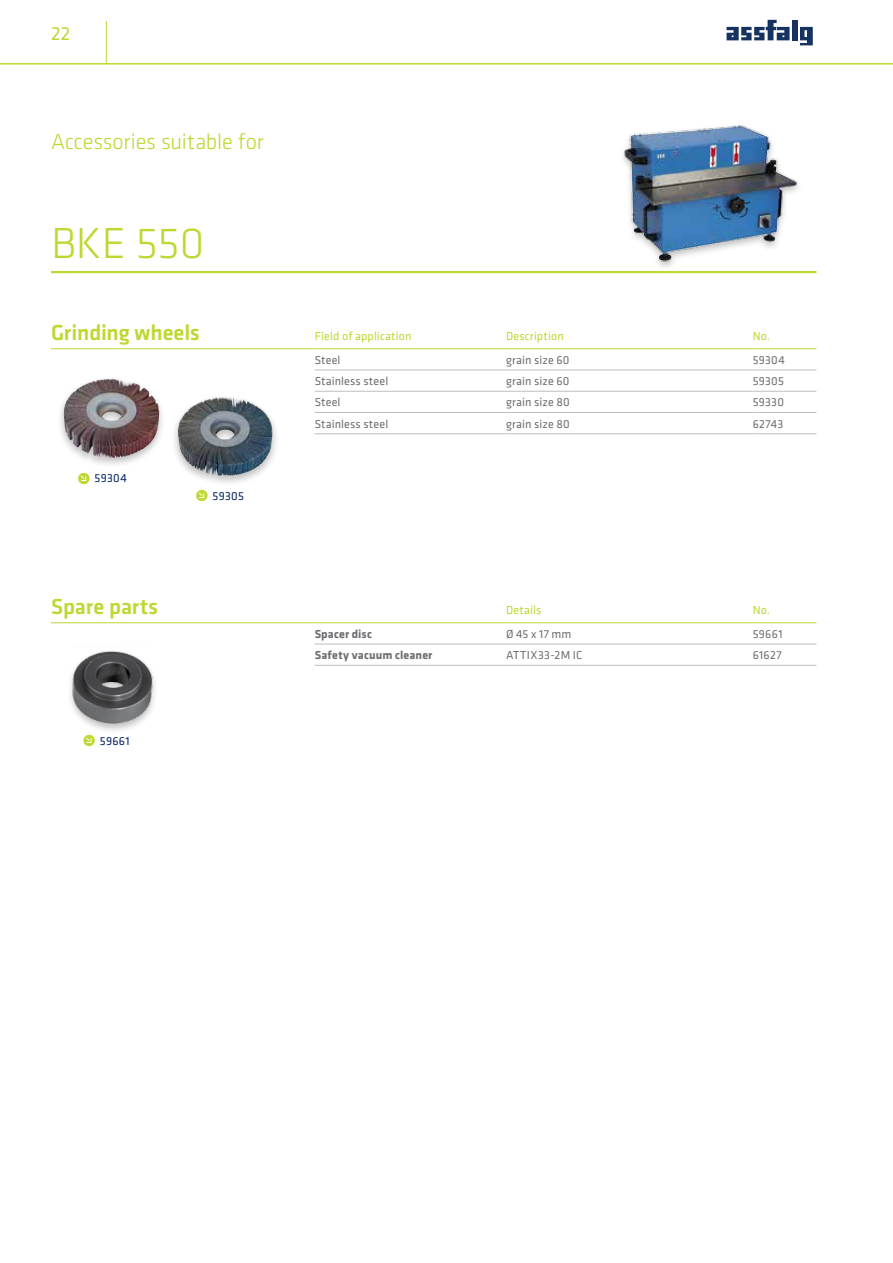
<style>
.page{position:relative;width:893px;height:1263px;background:#fff}
.page>*{position:absolute;margin:0;border:0;box-sizing:border-box;transform-origin:0 0}
.t1{font:300 45px "Klavika";letter-spacing:-.005em;color:#bfd730}
.t2{font:500 22.5px "Klavika";letter-spacing:-.005em;color:#bfd730}
.t3{font:300 22.5px "Klavika";letter-spacing:-.01em;color:#bfd730}
.t4{font:19.5px "Klavika";color:#bfd730}
.t5{font:12px "Klavika";letter-spacing:.015em;color:#6d6e71}
.t6{font:12px "Klavika";letter-spacing:.015em;color:#bfd730}
.t7{font:700 12px "Klavika";letter-spacing:.015em;color:#6d6e71}
.t8{font:12px "Klavika";letter-spacing:.02em;color:#052465}
.s1{font-size:16.5px;color:#bfd730}
</style>
<div class="page">
<hr style="left:0;top:63px;width:893px;height:2px;background:#bfd730">
<svg style="left:800px;top:27px;width:13px;height:18px"></svg>
<div style="left:792px;top:20px;width:5px;height:20px;background:#163260"></div>
<svg style="left:726px;top:20px;width:64px;height:20px"></svg>
<hr style="left:106px;top:21px;width:1px;height:43px;background:#bfd730">
<img style="left:622px;top:125px;width:190px;height:149px">
<div style="left:57px;top:376px;width:109px;height:93px;background:#000;opacity:.25"></div>
<div style="left:171px;top:394px;width:109px;height:93px;background:#000;opacity:.25"></div>
<img style="left:178px;top:396px;width:45px;height:76px">
<div style="left:67px;top:647px;width:93px;height:88px;background:#000;opacity:.25"></div>
<img style="left:70px;top:647px;width:85px;height:79px">
<hr style="left:51px;top:348px;width:264px;height:1px;background:#bfd730">
<hr style="left:315px;top:348px;width:191px;height:1px;background:#bfd730">
<hr style="left:506px;top:348px;width:247px;height:1px;background:#bfd730">
<hr style="left:753px;top:348px;width:63px;height:1px;background:#bfd730">
<hr style="left:315px;top:391px;width:191px;height:1px;background:#bcbec0">
<hr style="left:506px;top:391px;width:247px;height:1px;background:#bcbec0">
<hr style="left:753px;top:391px;width:63px;height:1px;background:#bcbec0">
<hr style="left:315px;top:412px;width:191px;height:1px;background:#bcbec0">
<hr style="left:506px;top:412px;width:247px;height:1px;background:#bcbec0">
<hr style="left:753px;top:412px;width:63px;height:1px;background:#bcbec0">
<hr style="left:315px;top:433px;width:191px;height:1px;background:#bcbec0">
<hr style="left:506px;top:433px;width:247px;height:1px;background:#bcbec0">
<hr style="left:753px;top:433px;width:63px;height:1px;background:#bcbec0">
<hr style="left:315px;top:370px;width:191px;height:1px;background:#bcbec0">
<hr style="left:506px;top:370px;width:247px;height:1px;background:#bcbec0">
<hr style="left:753px;top:370px;width:63px;height:1px;background:#bcbec0">
<hr style="left:51px;top:622px;width:264px;height:1px;background:#bfd730">
<hr style="left:315px;top:622px;width:191px;height:1px;background:#bfd730">
<hr style="left:506px;top:622px;width:247px;height:1px;background:#bfd730">
<hr style="left:753px;top:622px;width:63px;height:1px;background:#bfd730">
<hr style="left:315px;top:665px;width:191px;height:1px;background:#bcbec0">
<hr style="left:506px;top:665px;width:247px;height:1px;background:#bcbec0">
<hr style="left:753px;top:665px;width:63px;height:1px;background:#bcbec0">
<hr style="left:315px;top:644px;width:191px;height:1px;background:#bcbec0">
<hr style="left:506px;top:644px;width:247px;height:1px;background:#bcbec0">
<hr style="left:753px;top:644px;width:63px;height:1px;background:#bcbec0">
<hr style="left:51px;top:271px;width:765px;height:2px;background:#bfd730">
<h3 class="t4" style="left:51px;top:23px;width:21px">22</h3>
<h2 class="t3" style="left:51px;top:129px;width:214px">Accessories suitable for</h2>
<h1 class="t1" style="left:51px;top:219px;width:155px">BKE 550</h1>
<h2 class="t2" style="left:51px;top:320px;width:150px">Grinding wheels</h2>
<p class="t6" style="left:315px;top:330px;width:98px">Field of application</p>
<p class="t6" style="left:506px;top:330px;width:59px">Description</p>
<p class="t6" style="left:753px;top:330px;width:19px">No.</p>
<p class="t5" style="left:315px;top:353px;width:27px">Steel</p>
<p class="t5" style="left:506px;top:353px;width:65px">grain size 60</p>
<p class="t5" style="left:753px;top:353px;width:34px">59304</p>
<p class="t5" style="left:315px;top:375px;width:75px">Stainless steel</p>
<p class="t5" style="left:506px;top:375px;width:65px">grain size 60</p>
<p class="t5" style="left:753px;top:375px;width:33px">59305</p>
<p class="t5" style="left:315px;top:396px;width:27px">Steel</p>
<p class="t5" style="left:506px;top:396px;width:65px">grain size 80</p>
<p class="t5" style="left:753px;top:396px;width:33px">59330</p>
<p class="t5" style="left:315px;top:417px;width:75px">Stainless steel</p>
<p class="t5" style="left:506px;top:417px;width:65px">grain size 80</p>
<p class="t5" style="left:753px;top:417px;width:32px">62743</p>
<p class="t8" style="left:78px;top:472px;width:51px"><span class="s1">ˡ</span> 59304</p>
<p class="t8" style="left:196px;top:489px;width:50px"><span class="s1">ˡ</span> 59305</p>
<h2 class="t2" style="left:51px;top:594px;width:109px">Spare parts</h2>
<p class="t6" style="left:506px;top:604px;width:37px">Details</p>
<p class="t6" style="left:753px;top:604px;width:19px">No.</p>
<p class="t7" style="left:315px;top:627px;width:59px">Spacer disc</p>
<p class="t5" style="left:506px;top:627px;width:67px">Ø 45 x 17 mm</p>
<p class="t5" style="left:753px;top:627px;width:31px">59661</p>
<p class="t7" style="left:315px;top:649px;width:119px">Safety vacuum cleaner</p>
<p class="t5" style="left:506px;top:649px;width:78px">ATTIX33-2M IC</p>
<p class="t5" style="left:753px;top:649px;width:31px">61627</p>
<p class="t8" style="left:83px;top:734px;width:48px"><span class="s1">ˡ</span> 59661</p>
</div>
